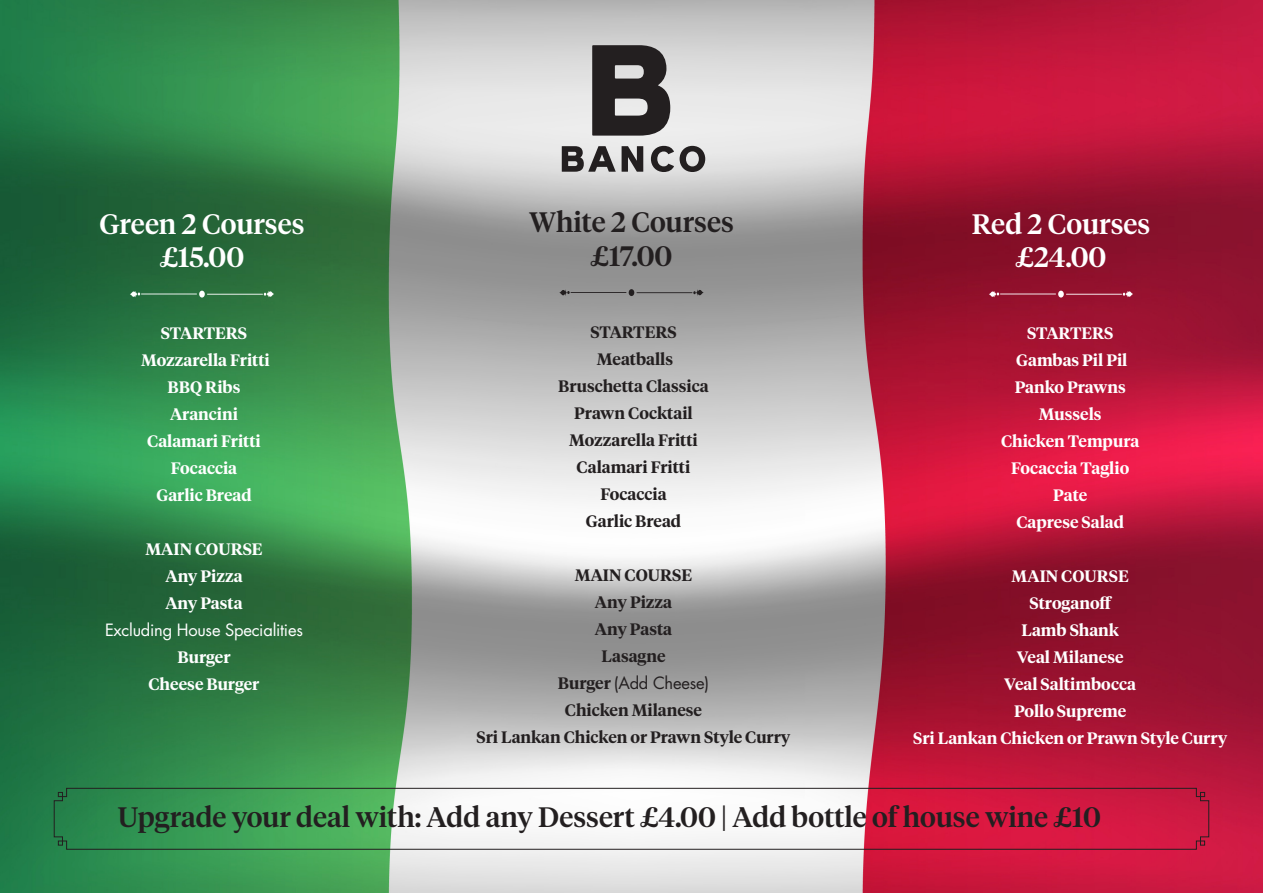
<style>
.page{position:relative;width:1263px;height:893px;background:#fff}
.page>*{position:absolute;margin:0;border:0;box-sizing:border-box;transform-origin:0 0}
.t1{font:500 28.05px "Tiempos Headline";color:#231f20}
.t2{font:500 28.05px "Tiempos Headline";color:#fff}
.t3{font:600 16.5px "Tiempos Headline";color:#fff}
.t4{font:600 16.5px "Tiempos Headline";color:#231f20}
.t5{font:16.5px "Futura";letter-spacing:-.015em;color:#fff}
.t6{font:16.5px "Futura";letter-spacing:-.015em;color:#231f20}
.s1{font-family:"Tiempos Headline";font-weight:600}
</style>
<div class="page">
<img style="left:0;top:0;width:1263px;height:893px">
<hr style="left:141px;top:294px;width:56px;height:1px;background:#fff">
<svg style="left:130px;top:290px;width:10px;height:8px"></svg>
<hr style="left:207px;top:294px;width:56px;height:1px;background:#fff">
<svg style="left:264px;top:290px;width:10px;height:8px"></svg>
<div style="left:199px;top:291px;width:6px;height:7px;background:#fff;border-radius:50%"></div>
<hr style="left:571px;top:292px;width:55px;height:1px;background:#231f20">
<svg style="left:559px;top:288px;width:11px;height:9px"></svg>
<hr style="left:636px;top:292px;width:56px;height:1px;background:#231f20">
<svg style="left:693px;top:288px;width:11px;height:9px"></svg>
<svg style="left:629px;top:289px;width:5px;height:7px"></svg>
<hr style="left:1000px;top:294px;width:56px;height:1px;background:#fff">
<svg style="left:989px;top:290px;width:10px;height:8px"></svg>
<hr style="left:1066px;top:294px;width:56px;height:1px;background:#fff">
<svg style="left:1123px;top:290px;width:10px;height:8px"></svg>
<div style="left:1058px;top:291px;width:6px;height:7px;background:#fff;border-radius:50%"></div>
<svg style="left:54px;top:788px;width:1155px;height:62px"></svg>
<svg style="left:592px;top:45px;width:78px;height:91px;background:#4a4748"></svg>
<svg style="left:562px;top:146px;width:143px;height:26px;background:#817f80"></svg>
<p class="t2" style="left:99px;top:205px;width:207px">Green 2 Courses</p>
<p class="t2" style="left:160px;top:238px;width:86px">£15.00</p>
<p class="t3" style="left:161px;top:322px;width:88px">STARTERS</p>
<p class="t3" style="left:141px;top:349px;width:130px">Mozzarella Fritti</p>
<p class="t3" style="left:168px;top:376px;width:74px">BBQ Ribs</p>
<p class="t3" style="left:170px;top:403px;width:69px">Arancini</p>
<p class="t3" style="left:147px;top:430px;width:115px">Calamari Fritti</p>
<p class="t3" style="left:171px;top:457px;width:68px">Focaccia</p>
<p class="t3" style="left:156px;top:484px;width:97px">Garlic Bread</p>
<p class="t3" style="left:145px;top:538px;width:119px">MAIN COURSE</p>
<p class="t3" style="left:165px;top:565px;width:79px">Any Pizza</p>
<p class="t3" style="left:165px;top:592px;width:79px">Any Pasta</p>
<p class="t5" style="left:105px;top:619px;width:199px">Excluding House Specialities</p>
<p class="t3" style="left:178px;top:646px;width:54px">Burger</p>
<p class="t3" style="left:149px;top:673px;width:112px">Cheese Burger</p>
<p class="t1" style="left:529px;top:203px;width:206px">White 2 Courses</p>
<p class="t1" style="left:591px;top:237px;width:83px">£17.00</p>
<p class="t4" style="left:590px;top:321px;width:88px">STARTERS</p>
<p class="t4" style="left:597px;top:348px;width:78px">Meatballs</p>
<p class="t4" style="left:558px;top:375px;width:152px">Bruschetta Classica</p>
<p class="t4" style="left:574px;top:402px;width:120px">Prawn Cocktail</p>
<p class="t4" style="left:569px;top:429px;width:130px">Mozzarella Fritti</p>
<p class="t4" style="left:577px;top:456px;width:115px">Calamari Fritti</p>
<p class="t4" style="left:600px;top:483px;width:68px">Focaccia</p>
<p class="t4" style="left:586px;top:510px;width:97px">Garlic Bread</p>
<p class="t4" style="left:575px;top:564px;width:119px">MAIN COURSE</p>
<p class="t4" style="left:595px;top:591px;width:79px">Any Pizza</p>
<p class="t4" style="left:595px;top:618px;width:79px">Any Pasta</p>
<p class="t4" style="left:601px;top:645px;width:66px">Lasagne</p>
<p class="t6" style="left:558px;top:671px;width:153px"><span class="s1">Burger</span> (Add Cheese)</p>
<p class="t4" style="left:565px;top:699px;width:139px">Chicken Milanese</p>
<p class="t4" style="left:476px;top:726px;width:316px">Sri Lankan Chicken or Prawn Style Curry</p>
<p class="t2" style="left:972px;top:205px;width:180px">Red 2 Courses</p>
<p class="t2" style="left:1015px;top:238px;width:92px">£24.00</p>
<p class="t3" style="left:1027px;top:322px;width:88px">STARTERS</p>
<p class="t3" style="left:1016px;top:349px;width:113px">Gambas Pil Pil</p>
<p class="t3" style="left:1015px;top:376px;width:112px">Panko Prawns</p>
<p class="t3" style="left:1039px;top:403px;width:64px">Mussels</p>
<p class="t3" style="left:1001px;top:430px;width:140px">Chicken Tempura</p>
<p class="t3" style="left:1011px;top:457px;width:120px">Focaccia Taglio</p>
<p class="t3" style="left:1053px;top:484px;width:35px">Pate</p>
<p class="t3" style="left:1016px;top:511px;width:109px">Caprese Salad</p>
<p class="t3" style="left:1011px;top:565px;width:119px">MAIN COURSE</p>
<p class="t3" style="left:1029px;top:592px;width:84px">Stroganoff</p>
<p class="t3" style="left:1021px;top:619px;width:99px">Lamb Shank</p>
<p class="t3" style="left:1017px;top:646px;width:108px">Veal Milanese</p>
<p class="t3" style="left:1004px;top:673px;width:133px">Veal Saltimbocca</p>
<p class="t3" style="left:1014px;top:700px;width:114px">Pollo Supreme</p>
<p class="t3" style="left:913px;top:727px;width:316px">Sri Lankan Chicken or Prawn Style Curry</p>
<p class="t1" style="left:118px;top:798px;width:984px">Upgrade your deal with: Add any Dessert £4.00 | Add bottle of house wine £10</p>
</div>
